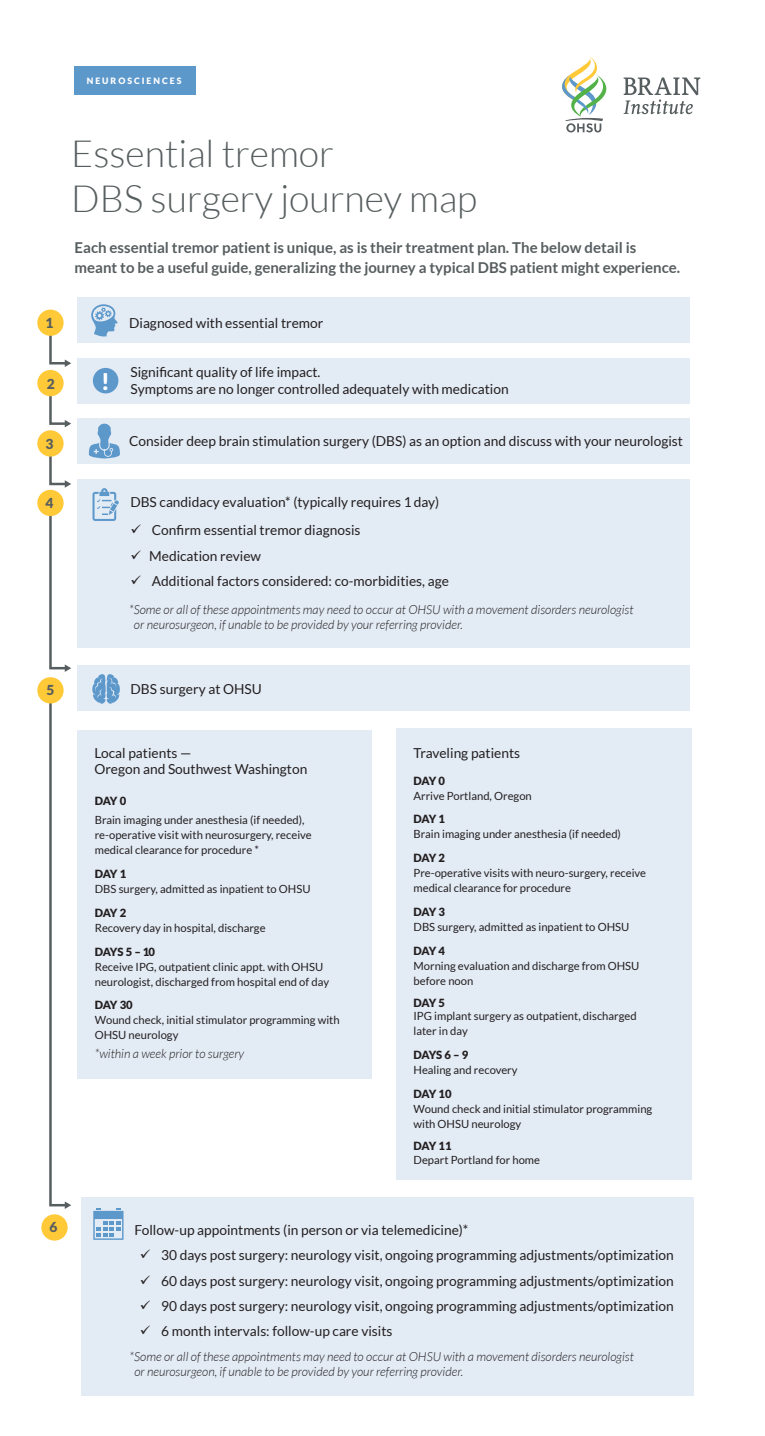
<style>
.page{position:relative;width:765px;height:1436px;background:#fff}
.page>*{position:absolute;margin:0;border:0;box-sizing:border-box;transform-origin:0 0}
.t1{font:300 37.5px/45px "Lato";color:#575e5f}
.t2{font:700 15px/20px "Lato";color:#575e5f}
.t3{font:13.75px/16.5px "Lato";color:#231f20}
.t4{font:900 13.75px "Lato";color:#575e5f}
.t5{font:italic 300 12.5px/15px "Lato";color:#231f20}
.t6{font:11.25px/15px "Lato";color:#231f20}
.t7{font:900 11.25px "Lato";letter-spacing:-.03em;color:#231f20}
.t8{font:900 8.75px "Lato";letter-spacing:.225em;color:#fff}
</style>
<div class="page">
<div style="left:82px;top:1197px;width:612px;height:198px;background:#e3ebf5"></div>
<div style="left:78px;top:665px;width:612px;height:45px;background:#e3ebf5"></div>
<div style="left:78px;top:479px;width:612px;height:168px;background:#e3ebf5"></div>
<div style="left:78px;top:298px;width:612px;height:45px;background:#e3ebf5"></div>
<svg style="left:562px;top:57px;width:45px;height:75px"></svg>
<svg style="left:624px;top:77px;width:76px;height:37px"></svg>
<div style="left:74px;top:66px;width:122px;height:29px;background:#5d98cb"></div>
<div style="left:78px;top:358px;width:612px;height:45px;background:#e3ebf5"></div>
<div style="left:93px;top:368px;width:25px;height:25px;background:#5d98cb;border-radius:50%"></div>
<svg style="left:91px;top:304px;width:27px;height:33px"></svg>
<div style="left:78px;top:418px;width:612px;height:45px;background:#e3ebf5"></div>
<svg style="left:89px;top:423px;width:31px;height:35px"></svg>
<svg style="left:93px;top:488px;width:26px;height:33px"></svg>
<svg style="left:49px;top:326px;width:22px;height:41px"></svg>
<svg style="left:48px;top:389px;width:23px;height:38px"></svg>
<svg style="left:48px;top:449px;width:23px;height:39px"></svg>
<svg style="left:49px;top:513px;width:22px;height:159px"></svg>
<div style="left:37px;top:370px;width:27px;height:26px;background:#ffc938;border-radius:50%"></div>
<div style="left:37px;top:309px;width:27px;height:27px;background:#ffc938;border-radius:50%"></div>
<div style="left:37px;top:430px;width:27px;height:26px;background:#ffc938;border-radius:50%"></div>
<div style="left:37px;top:490px;width:27px;height:26px;background:#ffc938;border-radius:50%"></div>
<svg style="left:92px;top:674px;width:28px;height:30px"></svg>
<div style="left:78px;top:730px;width:294px;height:349px;background:#e3ebf5"></div>
<div style="left:41px;top:1214px;width:27px;height:26px;background:#ffc938;border-radius:50%"></div>
<svg style="left:93px;top:1208px;width:31px;height:31px"></svg>
<svg style="left:48px;top:696px;width:23px;height:512px"></svg>
<div style="left:37px;top:677px;width:27px;height:26px;background:#ffc938;border-radius:50%"></div>
<div style="left:396px;top:728px;width:296px;height:451px;background:#e3ebf5"></div>
<p class="t8" style="left:87px;top:75px;width:96px">NEUROSCIENCES</p>
<p class="t4" style="left:45px;top:315px;width:9px">1</p>
<p class="t4" style="left:47px;top:376px;width:9px">2</p>
<p class="t4" style="left:45px;top:436px;width:9px">3</p>
<p class="t4" style="left:45px;top:495px;width:9px">4</p>
<p class="t4" style="left:47px;top:682px;width:9px">5</p>
<h1 class="t1" style="left:71px;top:131px;width:408px">Essential tremor<br>DBS surgery journey map</h1>
<p class="t2" style="left:75px;top:238px;width:607px">Each essential tremor patient is unique, as is their treatment plan. The below detail is meant to be a useful guide, generalizing the journey a typical DBS patient might experience.</p>
<p class="t3" style="left:129px;top:314px;width:196px">Diagnosed with essential tremor</p>
<p class="t3" style="left:101px;top:364px;width:409px;text-indent:29px">Significant quality of life impact.<br><sup>!</sup> Symptoms are no longer controlled adequately with medication</p>
<p class="t3" style="left:129px;top:432px;width:555px">Consider deep brain stimulation surgery (DBS) as an option and discuss with your neurologist</p>
<p class="t3" style="left:130px;top:493px;width:311px">DBS candidacy evaluation* (typically requires 1day)</p>
<p class="t3" style="left:130px;top:522px;width:232px">✓ Confirm essential tremor diagnosis</p>
<p class="t3" style="left:130px;top:547px;width:132px">✓ Medication review</p>
<p class="t3" style="left:130px;top:572px;width:320px">✓ Additional factors considered: co-morbidities, age</p>
<p class="t5" style="left:134px;top:603px;width:501px;text-indent:-5px">*Some or all of these appointments may need to occur at OHSU with a movement disorders neurologist or neurosurgeon, if unable to be provided by your referring provider.</p>
<p class="t3" style="left:131px;top:680px;width:133px">DBS surgery at OHSU</p>
<p class="t3" style="left:94px;top:744px;width:214px">Local patients —<br>Oregon and Southwest Washington</p>
<p class="t7" style="left:95px;top:794px;width:33px">DAY 0</p>
<p class="t6" style="left:95px;top:812px;width:218px">Brain imaging under anesthesia (if needed), re-operative visit with neurosurgery, receive medical clearance for procedure *</p>
<p class="t7" style="left:95px;top:867px;width:33px">DAY 1</p>
<p class="t6" style="left:95px;top:881px;width:217px">DBS surgery, admitted as inpatient to OHSU</p>
<p class="t7" style="left:95px;top:906px;width:33px">DAY 2</p>
<p class="t6" style="left:95px;top:920px;width:172px">Recovery day in hospital, discharge</p>
<p class="t7" style="left:95px;top:944px;width:62px">DAYS 5 – 10</p>
<p class="t6" style="left:95px;top:958px;width:236px">Receive IPG, outpatient clinic appt. with OHSU neurologist, discharged from hospital end of day</p>
<p class="t7" style="left:95px;top:998px;width:40px">DAY 30</p>
<p class="t6" style="left:95px;top:1012px;width:246px">Wound check, initial stimulator programming with<br>OHSU neurology</p>
<p class="t5" style="left:95px;top:1046px;width:151px">*within a week prior to surgery</p>
<p class="t3" style="left:428px;top:740px;width:108px">Traveling patients</p>
<p class="t3" style="left:414px;top:744px;width:108px">Traveling patients</p>
<p class="t7" style="left:414px;top:774px;width:33px">DAY 0</p>
<p class="t6" style="left:414px;top:788px;width:120px">Arrive Portland, Oregon</p>
<p class="t7" style="left:414px;top:812px;width:33px">DAY 1</p>
<p class="t6" style="left:414px;top:826px;width:209px">Brain imaging under anesthesia (if needed)</p>
<p class="t7" style="left:414px;top:851px;width:33px">DAY 2</p>
<p class="t6" style="left:414px;top:865px;width:234px">Pre-operative visits with neuro-surgery, receive medical clearance for procedure</p>
<p class="t7" style="left:414px;top:905px;width:33px">DAY 3</p>
<p class="t6" style="left:414px;top:919px;width:217px">DBS surgery, admitted as inpatient to OHSU</p>
<p class="t7" style="left:414px;top:944px;width:33px">DAY 4</p>
<p class="t6" style="left:414px;top:958px;width:227px">Morning evaluation and discharge from OHSU before noon</p>
<p class="t7" style="left:414px;top:996px;width:33px">DAY 5</p>
<p class="t6" style="left:414px;top:1008px;width:225px">IPG implant surgery as outpatient, discharged later in day</p>
<p class="t7" style="left:414px;top:1048px;width:56px">DAYS 6 – 9</p>
<p class="t6" style="left:414px;top:1062px;width:106px">Healing and recovery</p>
<p class="t7" style="left:414px;top:1087px;width:40px">DAY 10</p>
<p class="t6" style="left:414px;top:1101px;width:240px">Wound check and initial stimulator programming with OHSU neurology</p>
<p class="t7" style="left:414px;top:1139px;width:40px">DAY 11</p>
<p class="t6" style="left:414px;top:1152px;width:128px">Depart Portland for home</p>
<p class="t4" style="left:49px;top:1219px;width:9px">6</p>
<p class="t3" style="left:134px;top:1221px;width:335px">Follow-up appointments (in person or via telemedicine)*</p>
<p class="t3" style="left:140px;top:1246px;width:536px">✓ 30 days post surgery: neurology visit, ongoing programming adjustments/optimization</p>
<p class="t3" style="left:140px;top:1272px;width:536px">✓ 60 days post surgery: neurology visit, ongoing programming adjustments/optimization</p>
<p class="t3" style="left:140px;top:1297px;width:536px">✓ 90 days post surgery: neurology visit, ongoing programming adjustments/optimization</p>
<p class="t3" style="left:140px;top:1322px;width:254px">✓ 6 month intervals: follow-up care visits</p>
<p class="t5" style="left:134px;top:1349px;width:501px;text-indent:-5px">*Some or all of these appointments may need to occur at OHSU with a movement disorders neurologist or neurosurgeon, if unable to be provided by your referring provider.</p>
</div>
